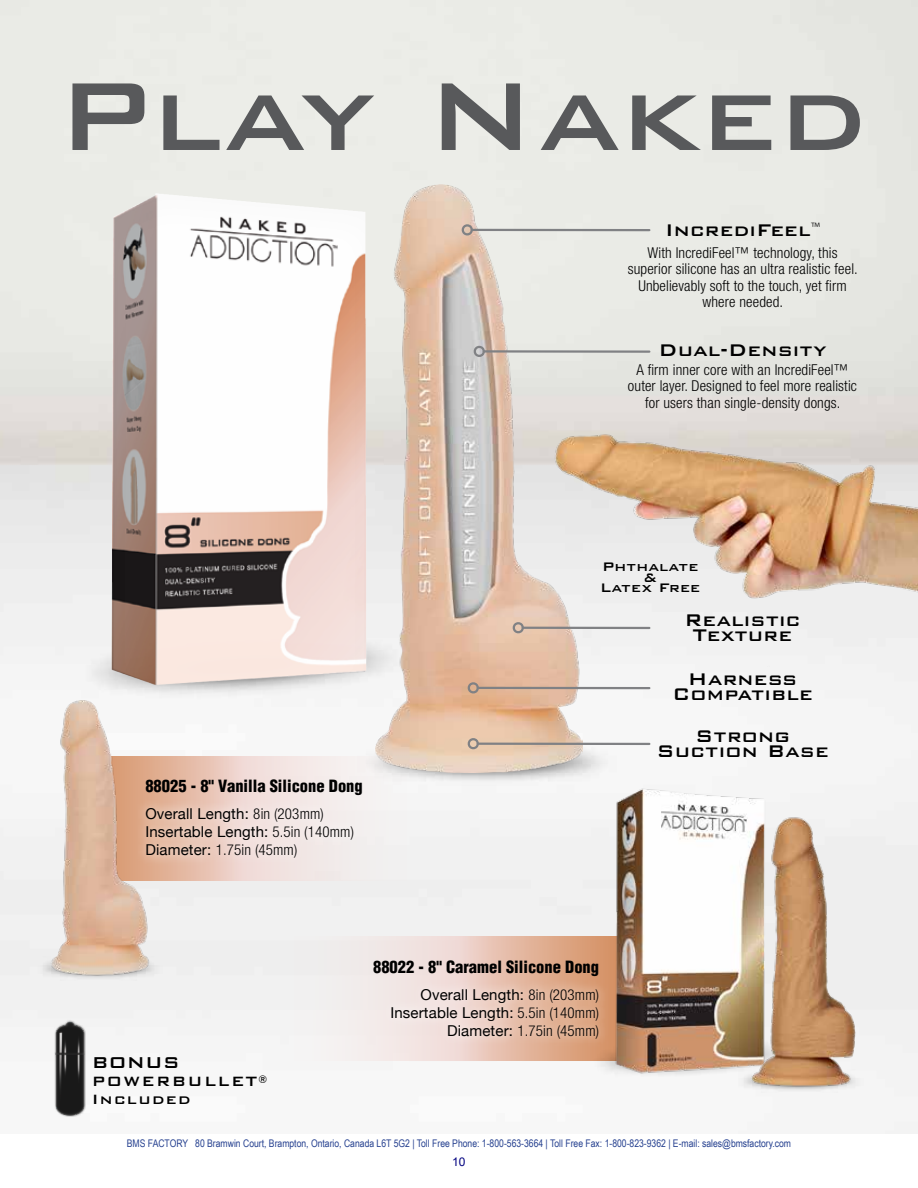
<style>
.page{position:relative;width:918px;height:1188px;background:#fff}
.page>*{position:absolute;margin:0;border:0;box-sizing:border-box;transform-origin:0 0}
.t1{font:500 128.85px "Bank Gothic BT";color:#58595b}
.t2{font:500 22.5px/44.1px "Bank Gothic BT";letter-spacing:.01em;color:#000}
.t3{font:500 21px "Bank Gothic BT";color:#000}
.t4{font:500 18px/18px "Bank Gothic BT";letter-spacing:.07em;color:#000}
.t5{font:900 condensed 16.5px "Helvetica LT Std";color:#000}
.t6{font:500 16.5px "Bank Gothic BT";letter-spacing:.01em;color:#000}
.t7{font:300 condensed 15px/16.5px "Helvetica Neue LT Std";letter-spacing:.01em;color:#000;text-align:center}
.t8{font:15px/18px "Helvetica Neue";letter-spacing:.01em;color:#000}
.t9{font:12px "Arial";color:#000080}
.t10{font:10.5px "Arial Narrow";color:#25408f}
.s1{font-family:"Myriad Pro";font-weight:300;font-size:15.3px}
.s2{font-family:"Helvetica Neue LT Std";font-weight:300;font-stretch:condensed}
.s3{font-family:"Helvetica Neue";font-weight:400;font-stretch:normal}
</style>
<div class="page">
<img style="left:0;top:0;width:918px;height:1134px">
<img style="left:357px;top:738px;width:259px;height:47px">
<img style="left:375px;top:185px;width:207px;height:587px">
<hr style="left:484px;top:350px;width:165px;height:3px;background:#808184">
<svg style="left:473px;top:343px;width:14px;height:17px"></svg>
<hr style="left:478px;top:743px;width:171px;height:2px;background:#808184">
<svg style="left:467px;top:736px;width:14px;height:16px"></svg>
<hr style="left:478px;top:687px;width:171px;height:2px;background:#808184">
<svg style="left:467px;top:680px;width:14px;height:16px"></svg>
<hr style="left:523px;top:627px;width:126px;height:2px;background:#808184">
<svg style="left:512px;top:620px;width:14px;height:16px"></svg>
<hr style="left:472px;top:229px;width:177px;height:2px;background:#808184">
<svg style="left:461px;top:222px;width:14px;height:16px"></svg>
<img style="left:73px;top:623px;width:336px;height:86px">
<div style="left:95px;top:178px;width:284px;height:524px;background:#000;opacity:.02"></div>
<svg style="left:164px;top:756px;width:242px;height:124px"></svg>
<svg style="left:295px;top:937px;width:316px;height:124px"></svg>
<img style="left:34px;top:957px;width:9px;height:23px">
<img style="left:43px;top:686px;width:121px;height:294px">
<img style="left:735px;top:1084px;width:129px;height:9px">
<svg style="left:135px;top:797px;width:229px;height:71px"></svg>
<svg style="left:381px;top:978px;width:228px;height:70px"></svg>
<div style="left:53px;top:1020px;width:33px;height:97px;background:#ececec"></div>
<img style="left:55px;top:1021px;width:31px;height:95px">
<img style="left:588px;top:1032px;width:154px;height:52px">
<img style="left:611px;top:782px;width:161px;height:294px">
<img style="left:532px;top:264px;width:386px;height:402px">
<img style="left:742px;top:811px;width:125px;height:279px">
<h1 class="t1" style="left:56px;top:45px;width:814px">Play Naked</h1>
<h2 class="t2" style="left:665px;top:207px;width:156px">IncrediFeel<span class="s1">™</span></h2>
<p class="t7" style="left:628px;top:244px;width:232px">With IncrediFeel™ technology, this superior silicone has an ultra realistic feel.<br>Unbelievably soft to the touch, yet firm where needed.</p>
<h2 class="t2" style="left:659px;top:328px;width:169px">Dual-Density</h2>
<p class="t7" style="left:628px;top:361px;width:231px">A firm inner core with an IncrediFeel™ outer layer. Designed to feel more realistic for users than single-density dongs.</p>
<p class="t6" style="left:602px;top:558px;width:98px">Phthalate</p>
<p class="t6" style="left:643px;top:568px;width:15px">&amp;</p>
<p class="t6" style="left:600px;top:579px;width:102px">Latex Free</p>
<h2 class="t2" style="left:685px;top:597px;width:117px">Realistic</h2>
<h2 class="t2" style="left:688px;top:612px;width:111px">Texture<br>Harness</h2>
<h2 class="t2" style="left:672px;top:671px;width:142px">Compatible</h2>
<p class="t5" style="left:145px;top:775px;width:219px">88025 - 8" Vanilla Silicone Dong</p>
<p class="t8" style="left:145px;top:804px;width:210px">Overall Length: <span class="s2">8in (203mm)<br></span>Insertable Length: <span class="s2">5.5in (140mm)</span></p>
<p class="t7" style="left:145px;top:841px;width:154px"><span class="s3">Diameter:</span> 1.75in (45mm)</p>
<h3 class="t3" style="left:92px;top:1051px;width:90px">BONUS</h3>
<p class="t4" style="left:92px;top:1071px;width:177px">POWERBULLET<sup>®<br></sup>Included</p>
<p class="t5" style="left:373px;top:956px;width:227px">88022 - 8" Caramel Silicone Dong</p>
<p class="t8" style="left:390px;top:985px;width:210px;text-align:right">Overall Length: <span class="s2">8in (203mm)<br></span>Insertable Length: <span class="s2">5.5in (140mm)</span></p>
<p class="t7" style="left:447px;top:1022px;width:154px"><span class="s3">Diameter:</span> 1.75in (45mm)</p>
<h2 class="t2" style="left:695px;top:714px;width:96px">Strong</h2>
<h2 class="t2" style="left:656px;top:729px;width:174px">Suction Base</h2>
<p class="t10" style="left:127px;top:1138px;width:666px">BMS FACTORY 80 Bramwin Court, Brampton, Ontario, Canada L6T 5G2 | Toll Free Phone: 1-800-563-3664 | Toll Free Fax: 1-800-823-9362 | E-mail: sales@bmsfactory.com</p>
<p class="t9" style="left:452px;top:1154px;width:15px">10</p>
</div>
